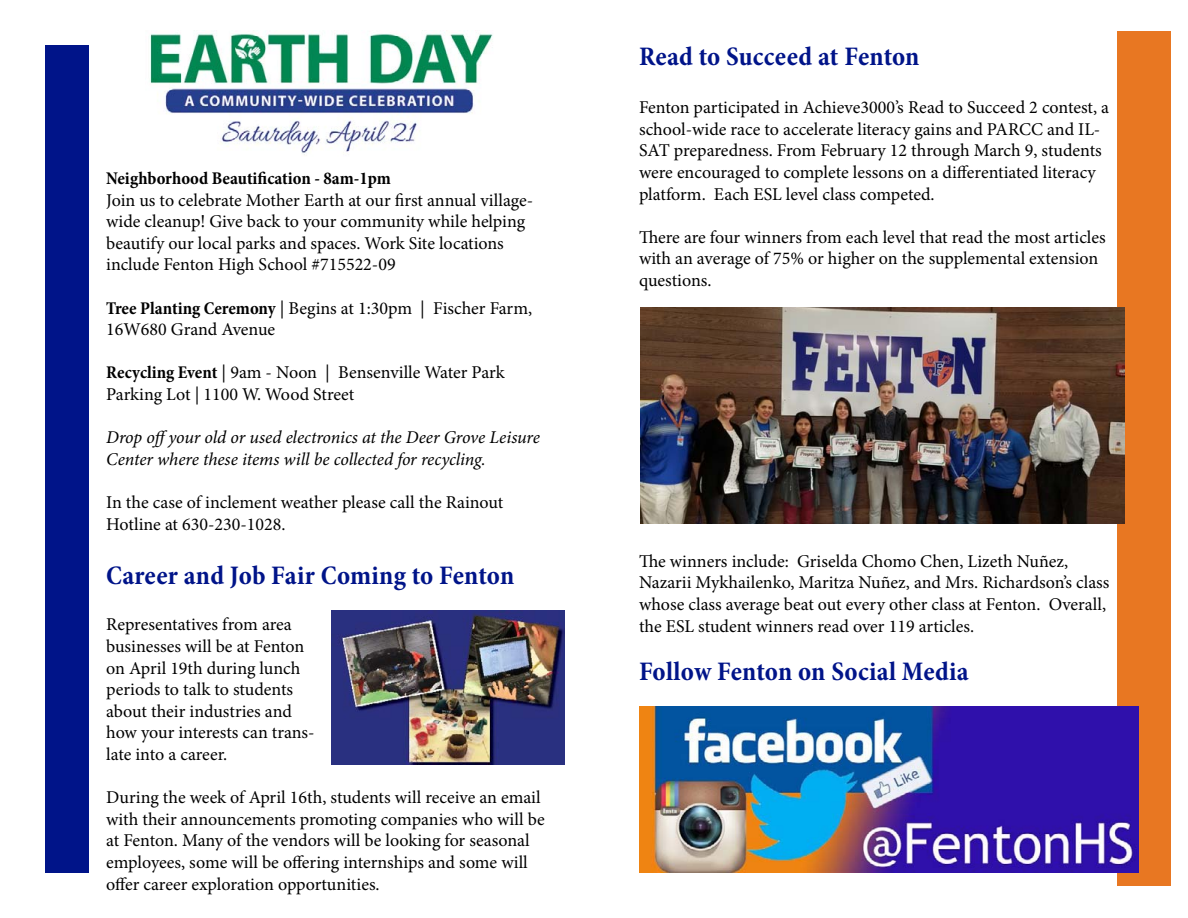
<style>
.page{position:relative;width:1188px;height:918px;background:#fff}
.page>*{position:absolute;margin:0;border:0;box-sizing:border-box;transform-origin:0 0}
.t1{font:700 condensed 27px "Minion Pro";letter-spacing:.005em;color:#001489}
.t2{font:18px/21.6px "Minion Pro";color:#000}
.t3{font:italic 18px/21.6px "Minion Pro";letter-spacing:-.005em;color:#000}
.t4{font:700 condensed 18px "Minion Pro";color:#000}
.s1{font-weight:700;font-stretch:condensed}
</style>
<div class="page">
<div style="left:45px;top:45px;width:43px;height:828px;background:#001489"></div>
<div style="left:1118px;top:32px;width:53px;height:854px;background:#e87722"></div>
<img style="left:150px;top:31px;width:343px;height:124px">
<img style="left:331px;top:610px;width:234px;height:155px">
<img style="left:641px;top:308px;width:484px;height:216px">
<img style="left:639px;top:706px;width:499px;height:167px">
<p class="t4" style="left:106px;top:166px;width:286px">Neighborhood Beautification - 8am-1pm</p>
<p class="t2" style="left:106px;top:189px;width:428px">Join us to celebrate Mother Earth at our first annual village&shy;wide cleanup! Give back to your community while helping beautify our local parks and spaces. Work Site locations include Fenton High School #715522-09</p>
<p class="t2" style="left:106px;top:297px;width:428px"><span class="s1">Tree Planting Ceremony</span> | Begins at 1:30pm | Fischer Farm,<br>16W680 Grand Avenue</p>
<p class="t2" style="left:106px;top:362px;width:400px"><span class="s1">Recycling Event</span> | 9am - Noon | Bensenville Water Park<br>Parking Lot | 1100 W. Wood Street</p>
<p class="t3" style="left:106px;top:427px;width:435px">Drop offyour old or used electronics at the Deer Grove Leisure<br>Center where these items will be collected for recycling.</p>
<p class="t2" style="left:106px;top:492px;width:399px">In the case of inclement weather please call the Rainout<br>Hotline at 630-230-1028.</p>
<h1 class="t1" style="left:106px;top:556px;width:410px">Career and Job Fair Coming to Fenton</h1>
<p class="t2" style="left:106px;top:614px;width:210px">Representatives from area businesses will be at Fenton on April 19th during lunch periods to talk to students about their industries and how your interests can trans&shy;late into a career.</p>
<p class="t2" style="left:106px;top:787px;width:440px">During the week of April 16th, students will receive an email with their announcements promoting companies who will be at Fenton. Many of the vendors will be looking for seasonal employees, some will be offering internships and some will offer career exploration opportunities.</p>
<h1 class="t1" style="left:639px;top:37px;width:282px">Read to Succeed at Fenton</h1>
<p class="t2" style="left:639px;top:97px;width:472px">Fenton participated in Achieve3000’s Read to Succeed 2 contest, a school-wide race to accelerate literacy gains and PARCC and IL-SAT preparedness. From February 12 through March 9, students were encouraged to complete lessons on a differentiated literacy platform. Each ESL level class competed.</p>
<p class="t2" style="left:639px;top:226px;width:468px">There are four winners from each level that read the most articles with an average of 75% or higher on the supplemental extension questions.</p>
<p class="t2" style="left:639px;top:550px;width:472px">The winners include: Griselda Chomo Chen, Lizeth Nuñez, Nazarii Mykhailenko, Maritza Nuñez, and Mrs. Richardson’s class whose class average beat out every other class at Fenton. Overall, the ESL student winners read over 119 articles.</p>
<h1 class="t1" style="left:639px;top:653px;width:331px">Follow Fenton on Social Media</h1>
</div>
